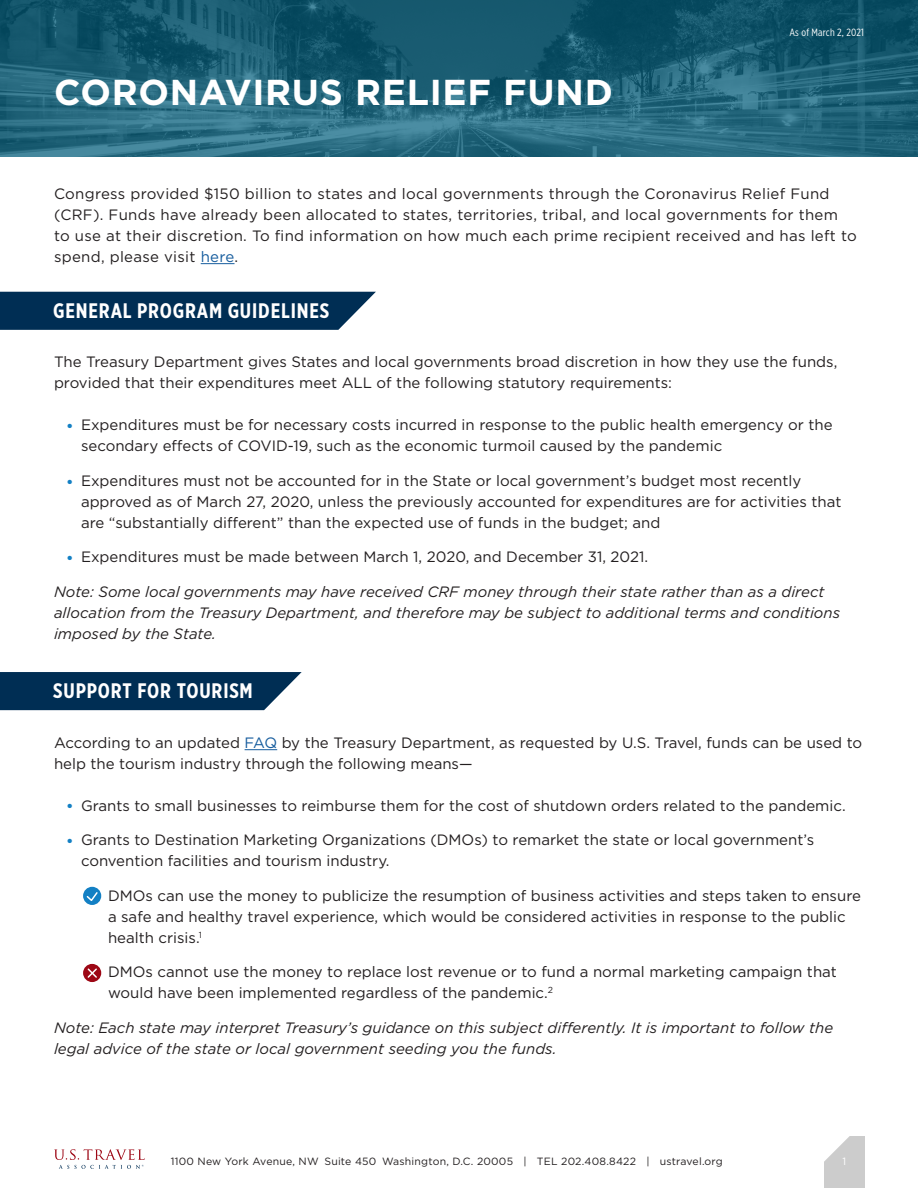
<style>
.page{position:relative;width:918px;height:1188px;background:#fff}
.page>*{position:absolute;margin:0;border:0;box-sizing:border-box;transform-origin:0 0}
.t1{font:700 36px "Gotham";letter-spacing:.02em;color:#fff}
.t2{font:700 21px "Gotham X Narrow";letter-spacing:.04em;color:#fff}
.Bullet{font:15px/21px "Gotham";color:#231f20}
.Bullet-2{font:italic 15px/21px "Gotham";color:#231f20}
.Bullet-3{font:15px/21px "Gotham";letter-spacing:.02em;color:#231f20}
.t3{font:10.5px "Gotham";letter-spacing:.02em;color:#231f20}
.Bullet-4{font:10.5px "Gotham X Narrow";letter-spacing:.02em;color:#fff}
.t4{font:10.5px "Gotham";color:#fff}
.s1{color:#175d9e}
.s2{color:#1380c4}
</style>
<div class="page">
<div style="left:824px;top:1137px;width:40px;height:51px;background:#ccc"></div>
<svg style="left:54px;top:1149px;width:91px;height:20px"></svg>
<svg style="left:824px;top:1136px;width:28px;height:26px"></svg>
<svg style="left:0;top:0;width:918px;height:157px;background:#1e6076"></svg>
<hr style="left:201px;top:263px;width:34px;height:1px;background:#175d9e">
<hr style="left:245px;top:749px;width:32px;height:1px;background:#175d9e">
<svg style="left:0;top:292px;width:376px;height:38px;background:#0d395d"></svg>
<svg style="left:0;top:672px;width:302px;height:38px;background:#0f3b5e"></svg>
<div style="left:83px;top:964px;width:18px;height:18px;background:#9d0715;border-radius:50%"></div>
<div style="left:83px;top:887px;width:18px;height:18px;background:#1380c4;border-radius:50%"></div>
<svg style="left:85px;top:892px;width:14px;height:11px"></svg>
<svg style="left:87px;top:968px;width:10px;height:10px"></svg>
<p class="t1" style="left:54px;top:68px;width:560px">CORONAVIRUS RELIEF FUND</p>
<p class="Bullet-4" style="left:789px;top:27px;width:76px">As of March 2, 2021</p>
<p class="Bullet-3" style="left:54px;top:183px;width:804px">Congress provided $150 billion to states and local governments through the Coronavirus Relief Fund (CRF). Funds have already been allocated to states, territories, tribal, and local governments for them to use at their discretion. To find information on how much each prime recipient received and has left to spend, please visit <span class="s1">here</span>.</p>
<p class="t2" style="left:53px;top:297px;width:278px">GENERAL PROGRAM GUIDELINES</p>
<p class="Bullet" style="left:54px;top:351px;width:785px">The Treasury Department gives States and local governments broad discretion in how they use the funds, provided that their expenditures meet ALL of the following statutory requirements:</p>
<p class="Bullet" style="left:81px;top:414px;width:753px;text-indent:-14px"><span class="s2">●</span> Expenditures must be for necessary costs incurred in response to the public health emergency or the secondary effects of COVID-19, such as the economic turmoil caused by the pandemic</p>
<p class="Bullet" style="left:81px;top:470px;width:762px;text-indent:-14px"><span class="s2">●</span> Expenditures must not be accounted for in the State or local government’s budget most recently approved as of March 27, 2020, unless the previously accounted for expenditures are for activities that are “substantially different” than the expected use of funds in the budget; and</p>
<p class="Bullet" style="left:68px;top:546px;width:582px"><span class="s2">●</span> Expenditures must be made between March 1, 2020, and December 31, 2021.</p>
<p class="Bullet-2" style="left:54px;top:581px;width:788px">Note: Some local governments may have received CRF money through their state rather than as a direct allocation from the Treasury Department, and therefore may be subject to additional terms and conditions imposed by the State.</p>
<p class="t2" style="left:53px;top:678px;width:201px">SUPPORT FOR TOURISM</p>
<p class="Bullet" style="left:54px;top:732px;width:810px">According to an updated <span class="s1">FAQ</span> by the Treasury Department, as requested by U.S. Travel, funds can be used to help the tourism industry through the following means—</p>
<p class="Bullet" style="left:68px;top:795px;width:780px"><span class="s2">●</span> Grants to small businesses to reimburse them for the cost of shutdown orders related to the pandemic.</p>
<p class="Bullet" style="left:81px;top:829px;width:735px;text-indent:-14px"><span class="s2">●</span> Grants to Destination Marketing Organizations (DMOs) to remarket the state or local government’s convention facilities and tourism industry.</p>
<p class="Bullet" style="left:108px;top:885px;width:754px;text-indent:-14px"><span class="s2">●</span> DMOs can use the money to publicize the resumption of business activities and steps taken to ensure a safe and healthy travel experience, which would be considered activities in response to the public health crisis.<sup>1</sup></p>
<p class="Bullet" style="left:108px;top:961px;width:730px;text-indent:-14px"><span class="s2">●</span> DMOs cannot use the money to replace lost revenue or to fund a normal marketing campaign that would have been implemented regardless of the pandemic.<sup>2</sup></p>
<p class="Bullet-2" style="left:54px;top:1017px;width:781px">Note: Each state may interpret Treasury’s guidance on this subject differently. It is important to follow the legal advice of the state or local government seeding you the funds.</p>
<p class="t3" style="left:171px;top:1154px;width:553px">1100 New York Avenue, NW Suite 450 Washington, D.C. 20005 | TEL 202.408.8422 | ustravel.org</p>
<p class="t4" style="left:842px;top:1154px;width:5px">1</p>
</div>
